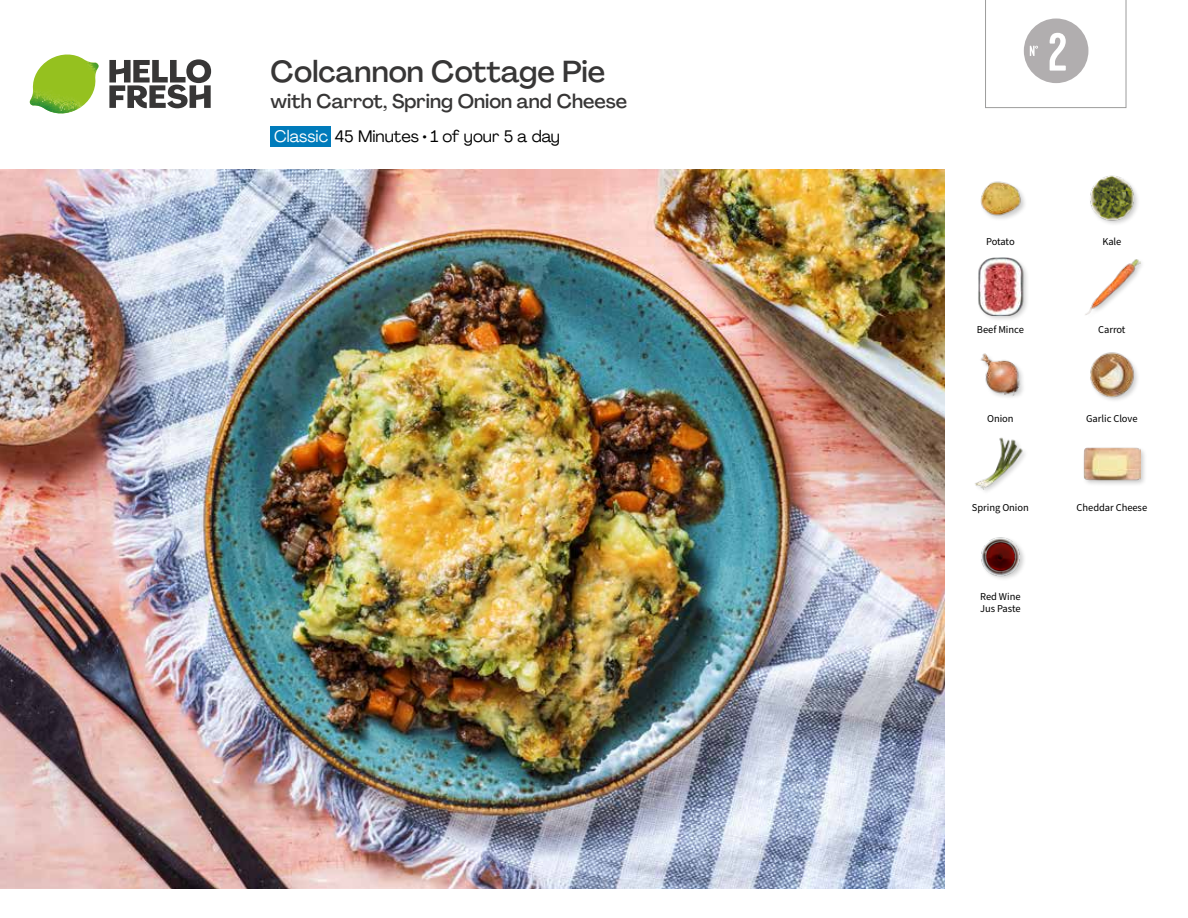
<style>
.page{position:relative;width:1188px;height:918px;background:#fff}
.page>*{position:absolute;margin:0;border:0;box-sizing:border-box;transform-origin:0 0}
.t1{font:54px "Kapra";color:#fff}
.t2{font:500 30px "Agrandir";color:#373636}
.t3{font:500 19.5px "Agrandir";color:#373636}
.t4{font:16.5px "Agrandir";color:#000}
.t5{font:10.5px/12px "Source Sans Pro";letter-spacing:-.005em;color:#000}
.s1{color:#fff}
</style>
<div class="page">
<svg style="left:109px;top:59px;width:102px;height:49px"></svg>
<img style="left:30px;top:55px;width:69px;height:59px">
<img style="left:0;top:170px;width:945px;height:718px">
<div style="left:271px;top:126px;width:60px;height:21px;background:#007bbb"></div>
<img style="left:981px;top:537px;width:43px;height:42px">
<img style="left:980px;top:353px;width:43px;height:44px">
<img style="left:975px;top:437px;width:50px;height:54px">
<div style="left:1083px;top:447px;width:64px;height:40px;background:#000;opacity:.2"></div>
<img style="left:1083px;top:447px;width:58px;height:40px">
<img style="left:1090px;top:352px;width:48px;height:49px">
<img style="left:980px;top:181px;width:45px;height:38px">
<div style="left:978px;top:257px;width:51px;height:65px;background:#000;opacity:.2"></div>
<img style="left:978px;top:258px;width:51px;height:57px">
<img style="left:1085px;top:259px;width:56px;height:56px">
<img style="left:1090px;top:175px;width:48px;height:49px">
<svg style="left:985px;top:0;width:141px;height:108px"></svg>
<h2 class="t2" style="left:271px;top:53px;width:336px">Colcannon Cottage Pie</h2>
<h3 class="t3" style="left:271px;top:89px;width:358px">with Carrot, Spring Onion and Cheese</h3>
<h3 class="t4" style="left:274px;top:126px;width:287px"><span class="s1">Classic</span> 45 Minutes • 1 of your 5 a day</h3>
<h1 class="t1" style="left:1048px;top:21px;width:21px">2</h1>
<p class="t5" style="left:986px;top:235px;width:30px">Potato</p>
<p class="t5" style="left:1102px;top:235px;width:21px">Kale</p>
<p class="t5" style="left:977px;top:324px;width:48px">Beef Mince</p>
<p class="t5" style="left:1098px;top:324px;width:29px">Carrot</p>
<p class="t5" style="left:987px;top:413px;width:28px">Onion</p>
<p class="t5" style="left:1086px;top:413px;width:53px">Garlic Clove</p>
<p class="t5" style="left:972px;top:502px;width:58px">Spring Onion</p>
<p class="t5" style="left:1077px;top:502px;width:72px">Cheddar Cheese</p>
<p class="t5" style="left:980px;top:590px;width:42px">Red Wine<br>Jus Paste</p>
</div>
